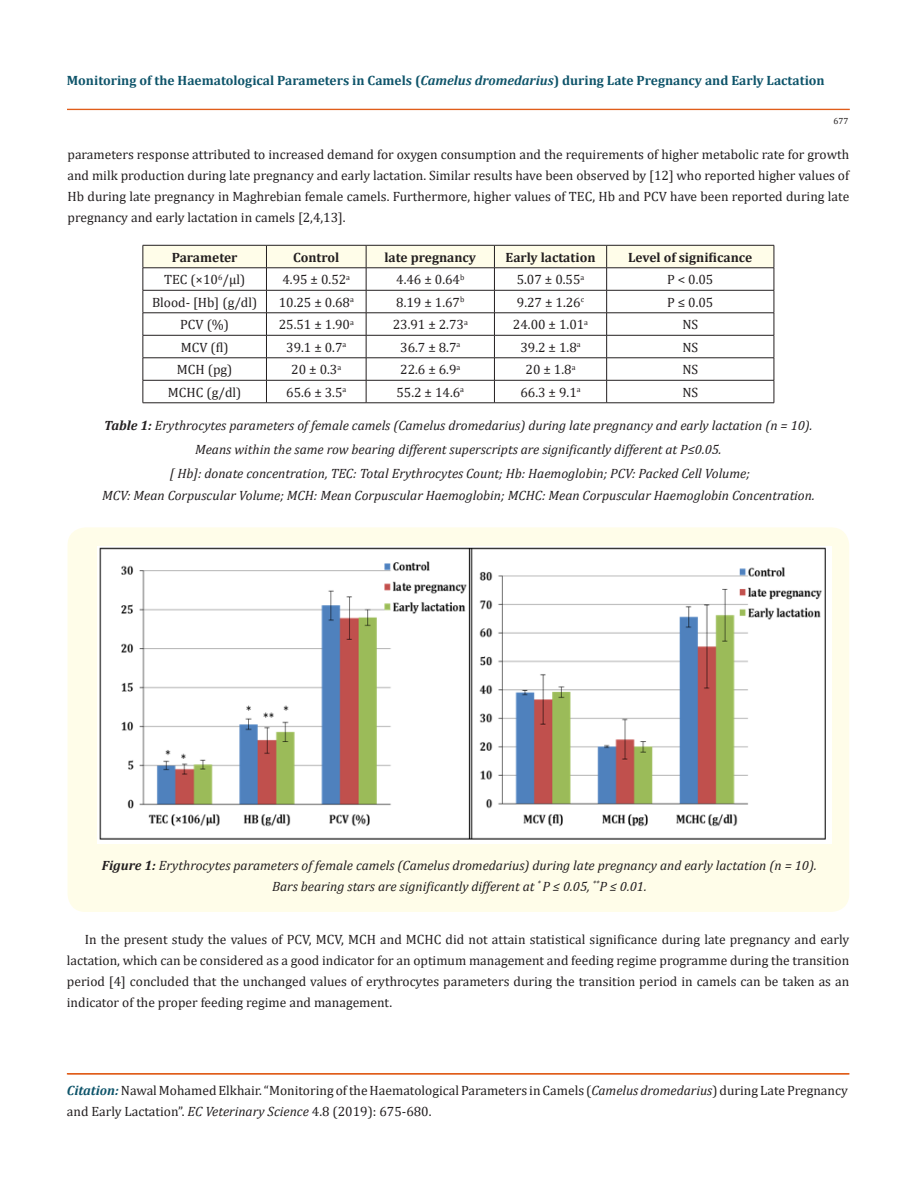
<style>
.page{position:relative;width:917px;height:1188px;background:#fff}
.page>*{position:absolute;margin:0;border:0;box-sizing:border-box;transform-origin:0 0}
.t1{font:13.5px/21px "Cambria";color:#231f20;text-align:justify}
.t2{font:italic 13.5px/22.5px "Cambria";color:#231f20;text-align:center}
.t3{font:700 13.5px "Cambria";color:#0e546a}
.t4{font:700 13.5px "Cambria";color:#231f20}
.t5{font:9px "Cambria";color:#231f20}
.s1{font-style:italic}
.s2{font-weight:700}
.s3{font-weight:700;font-style:italic;color:#0e546a}
</style>
<div class="page">
<div style="left:67px;top:109px;width:782px;height:1px;border:1px solid #e05d1a"></div>
<svg style="left:143px;top:245px;width:631px;height:158px"></svg>
<hr style="left:143px;top:403px;width:123px;height:1px;background:#231f20">
<hr style="left:266px;top:403px;width:100px;height:1px;background:#231f20">
<hr style="left:366px;top:403px;width:128px;height:1px;background:#231f20">
<hr style="left:494px;top:403px;width:112px;height:1px;background:#231f20">
<hr style="left:606px;top:403px;width:168px;height:1px;background:#231f20">
<div style="left:68px;top:527px;width:781px;height:385px;background:#fffde9;border-radius:18px"></div>
<img style="left:97px;top:547px;width:734px;height:297px">
<p class="t3" style="left:67px;top:71px;width:759px">Monitoring of the Haematological Parameters in Camels (<span class="s1">Camelus dromedarius</span>) during Late Pregnancy and Early Lactation</p>
<p class="t5" style="left:833px;top:116px;width:16px">677</p>
<p class="t1" style="left:68px;top:144px;width:783px">parameters response attributed to increased demand for oxygen consumption and the requirements of higher metabolic rate for growth and milk production during late pregnancy and early lactation. Similar results have been observed by [12] who reported higher values of Hb during late pregnancy in Maghrebian female camels. Furthermore, higher values of TEC, Hb and PCV have been reported during late pregnancy and early lactation in camels [2,4,13].</p>
<p class="t4" style="left:172px;top:248px;width:67px">Parameter</p>
<p class="t4" style="left:293px;top:248px;width:48px">Control</p>
<p class="t4" style="left:384px;top:248px;width:93px">late pregnancy</p>
<p class="t4" style="left:505px;top:248px;width:91px">Early lactation</p>
<p class="t4" style="left:628px;top:248px;width:126px">Level of significance</p>
<p class="t1" style="left:164px;top:269px;width:83px">TEC (×10<sup>6</sup>/μl)</p>
<p class="t1" style="left:282px;top:269px;width:69px">4.95 ± 0.52<sup>a</sup></p>
<p class="t1" style="left:396px;top:269px;width:70px">4.46 ± 0.64<sup>b</sup></p>
<p class="t1" style="left:516px;top:269px;width:69px">5.07 ± 0.55<sup>a</sup></p>
<p class="t1" style="left:667px;top:269px;width:48px">P &lt; 0.05</p>
<p class="t1" style="left:152px;top:292px;width:107px">Blood- [Hb] (g/dl)</p>
<p class="t1" style="left:279px;top:292px;width:77px">10.25 ± 0.68<sup>a</sup></p>
<p class="t1" style="left:396px;top:292px;width:70px">8.19 ± 1.67<sup>b</sup></p>
<p class="t1" style="left:517px;top:292px;width:69px">9.27 ± 1.26<sup>c</sup></p>
<p class="t1" style="left:667px;top:292px;width:48px">P ≤ 0.05</p>
<p class="t1" style="left:180px;top:314px;width:50px">PCV (%)</p>
<p class="t1" style="left:279px;top:314px;width:77px">25.51 ± 1.90<sup>a</sup></p>
<p class="t1" style="left:392px;top:314px;width:77px">23.91 ± 2.73<sup>a</sup></p>
<p class="t1" style="left:513px;top:314px;width:77px">24.00 ± 1.01<sup>a</sup></p>
<p class="t1" style="left:682px;top:314px;width:17px">NS</p>
<p class="t1" style="left:181px;top:337px;width:49px">MCV (fl)</p>
<p class="t1" style="left:286px;top:337px;width:62px">39.1 ± 0.7<sup>a</sup></p>
<p class="t1" style="left:400px;top:337px;width:62px">36.7 ± 8.7<sup>a</sup></p>
<p class="t1" style="left:520px;top:337px;width:62px">39.2 ± 1.8<sup>a</sup></p>
<p class="t1" style="left:682px;top:337px;width:17px">NS</p>
<p class="t1" style="left:177px;top:359px;width:57px">MCH (pg)</p>
<p class="t1" style="left:291px;top:359px;width:51px">20 ± 0.3<sup>a</sup></p>
<p class="t1" style="left:400px;top:359px;width:62px">22.6 ± 6.9<sup>a</sup></p>
<p class="t1" style="left:525px;top:359px;width:51px">20 ± 1.8<sup>a</sup></p>
<p class="t1" style="left:682px;top:359px;width:17px">NS</p>
<p class="t1" style="left:168px;top:382px;width:75px">MCHC (g/dl)</p>
<p class="t1" style="left:286px;top:382px;width:62px">65.6 ± 3.5<sup>a</sup></p>
<p class="t1" style="left:396px;top:382px;width:69px">55.2 ± 14.6<sup>a</sup></p>
<p class="t1" style="left:520px;top:382px;width:62px">66.3 ± 9.1<sup>a</sup></p>
<p class="t1" style="left:682px;top:382px;width:17px">NS</p>
<p class="t2" style="left:104px;top:414px;width:710px"><span class="s2">Table 1:</span> Erythrocytes parameters of female camels (Camelus dromedarius) during late pregnancy and early lactation (n = 10).</p>
<p class="t2" style="left:195px;top:438px;width:528px">Means within the same row bearing different superscripts are significantly different at P≤0.05.</p>
<p class="t2" style="left:102px;top:462px;width:714px">[ Hb]: donate concentration, TEC: Total Erythrocytes Count; Hb: Haemoglobin; PCV: Packed Cell Volume;<br>MCV: Mean Corpuscular Volume; MCH: Mean Corpuscular Haemoglobin; MCHC: Mean Corpuscular Haemoglobin Concentration.</p>
<p class="t2" style="left:102px;top:853px;width:716px"><span class="s2">Figure 1:</span> Erythrocytes parameters of female camels (Camelus dromedarius) during late pregnancy and early lactation (n = 10).</p>
<p class="t2" style="left:272px;top:874px;width:376px">Bars bearing stars are significantly different at <sup>*</sup> P ≤ 0.05, <sup>**</sup>P ≤ 0.01.</p>
<p class="t1" style="left:67px;top:928px;width:783px;text-indent:18px">In the present study the values of PCV, MCV, MCH and MCHC did not attain statistical significance during late pregnancy and early lactation, which can be considered as a good indicator for an optimum management and feeding regime programme during the transition period [4] concluded that the unchanged values of erythrocytes parameters during the transition period in camels can be taken as an indicator of the proper feeding regime and management.</p>
<p class="t1" style="left:67px;top:1080px;width:782px"><span class="s3">Citation:</span> Nawal Mohamed Elkhair. “Monitoring of the Haematological Parameters in Camels (<span class="s1">Camelus dromedarius</span>) during Late Pregnancy and Early Lactation”. <span class="s1">EC Veterinary Science</span> 4.8 (2019): 675-680.</p>
</div>
